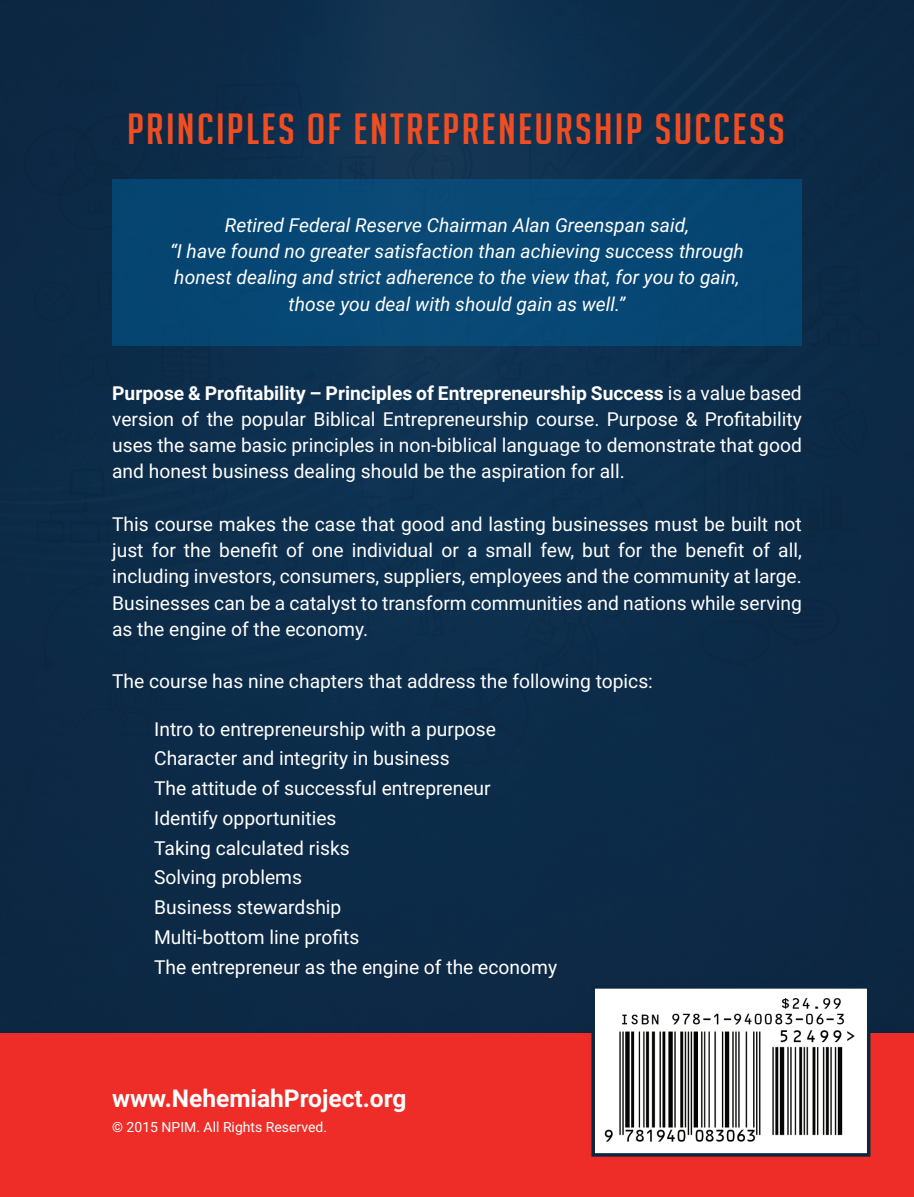
<style>
.page{position:relative;width:914px;height:1197px;background:#fff}
.page>*{position:absolute;margin:0;border:0;box-sizing:border-box;transform-origin:0 0}
.t1{font:42.52px "Big Noodle Titling";letter-spacing:.05em;color:#f04d22;scale:1.08 1}
.t2{font:700 24.5px "Roboto";color:#fff}
.t3{font:19.25px/29.8px "Roboto";color:#fff;text-align:justify}
.t4{font:italic 19.25px/26.2px "Roboto";color:#fff;text-align:center}
.t5{font:14px "Roboto";color:#fff}
.s1{font-weight:700}
</style>
<div class="page">
<div style="left:0;top:0;width:914px;height:1042px;background:#0d2b48"></div>
<div style="left:0;top:1033px;width:914px;height:164px;background:#ee2d28"></div>
<div style="left:112px;top:179px;width:689px;height:167px;background:#074775"></div>
<div style="left:591px;top:985px;width:279px;height:172px;background:#fff;border:4px solid #0c2740"></div>
<img style="left:604px;top:998px;width:251px;height:144px">
<h1 class="t1" style="left:127px;top:106px;width:610px">PRINCIPLES OF ENTREPRENEURSHIP SUCCESS</h1>
<p class="t4" style="left:170px;top:211px;width:575px">Retired Federal Reserve Chairman Alan Greenspan said,<br>“I have found no greater satisfaction than achieving success through honest dealing and strict adherence to the view that, for you to gain, those you deal with should gain as well.”</p>
<p class="t3" style="left:112px;top:379px;width:691px;line-height:26.2px"><span class="s1">Purpose &amp; Profitability – Principles of Entrepreneurship Success</span> is a value based version of the popular Biblical Entrepreneurship course. Purpose &amp; Profitability uses the same basic principles in non-biblical language to demonstrate that good and honest business dealing should be the aspiration for all.</p>
<p class="t3" style="left:112px;top:510px;width:691px;line-height:26.2px">This course makes the case that good and lasting businesses must be built not just for the benefit of one individual or a small few, but for the benefit of all, including investors, consumers, suppliers, employees and the community at large.<br>Businesses can be a catalyst to transform communities and nations while serving as the engine of the economy.</p>
<p class="t3" style="left:112px;top:666px;width:542px">The course has nine chapters that address the following topics:</p>
<p class="t3" style="left:154px;top:713px;width:404px;text-align:left">Intro to entrepreneurship with a purpose<br>Character and integrity in business<br>The attitude of successful entrepreneur<br>Identify opportunities<br>Taking calculated risks<br>Solving problems<br>Business stewardship<br>Multi-bottom line profits<br>The entrepreneur as the engine of the economy</p>
<p class="t2" style="left:112px;top:1081px;width:296px">www.NehemiahProject.org</p>
<p class="t5" style="left:112px;top:1117px;width:216px">© 2015 NPIM. All Rights Reserved.</p>
</div>
